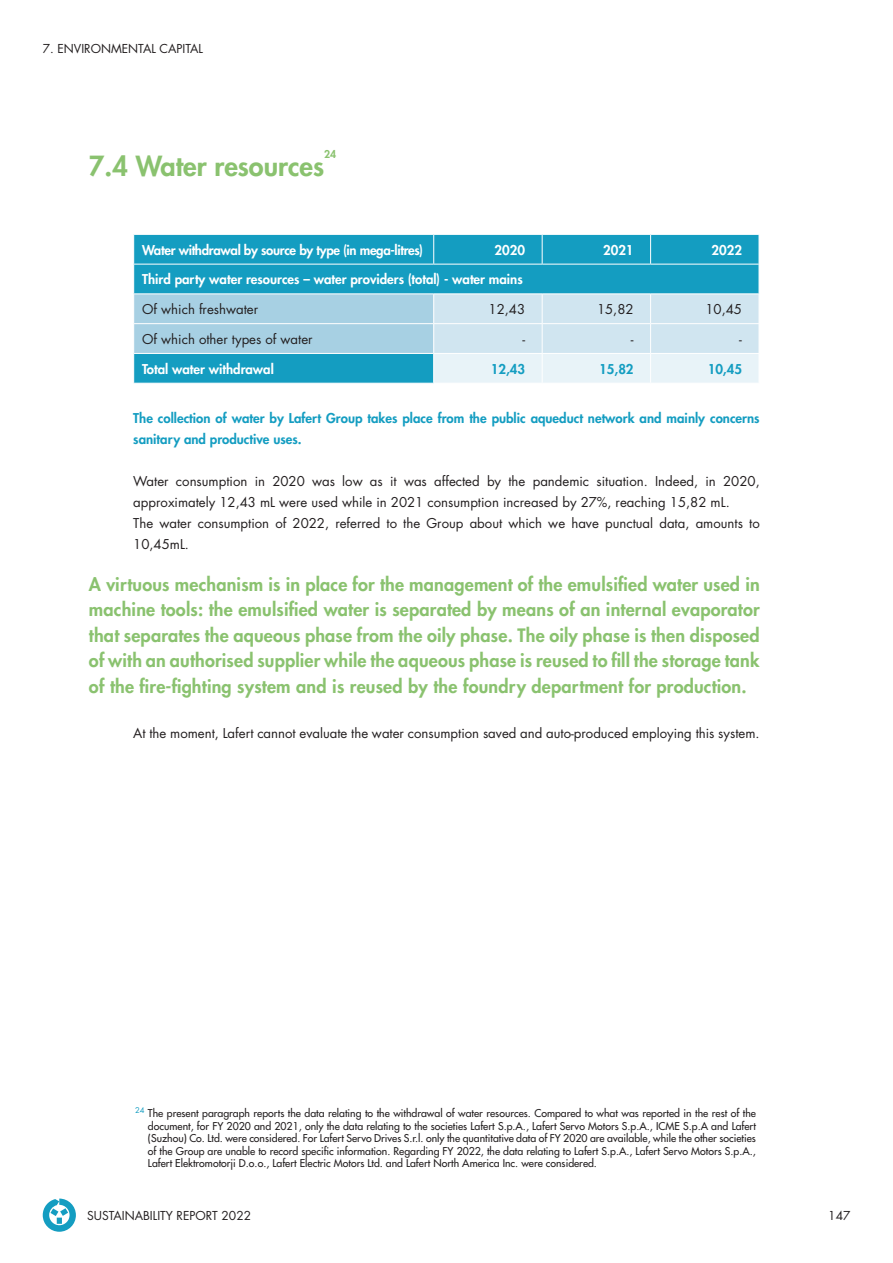
<style>
.page{position:relative;width:893px;height:1263px;background:#fff}
.page>*{position:absolute;margin:0;border:0;box-sizing:border-box;transform-origin:0 0}
.t1{font:800 27px "Futura Std";color:#8ac26f}
.t2{font:800 18px/25.5px "Futura Std";letter-spacing:.01em;color:#8ac26f;text-align:justify}
.t3{font:13.2px/21px "Futura Std";color:#231f20}
.t4{font:800 13.2px/21px "Futura Std";color:#149dc1}
.t5{font:800 13.2px "Futura Std";color:#fff}
.t6{font:800 13.2px "Futura Std";letter-spacing:-.025em;color:#fff}
.t7{font:12px "Futura Std";color:#231f20}
.t8{font:500 10.5px/12.6px "Futura Std";color:#231f20;text-align:justify}
.t9{font:800 10.5px "Futura Std";color:#8ac26f}
</style>
<div class="page">
<svg style="left:133px;top:235px;width:626px;height:148px;background:#72c0d8"></svg>
<svg style="left:43px;top:1198px;width:33px;height:34px"></svg>
<p class="t7" style="left:43px;top:41px;width:162px">7. ENVIRONMENTAL CAPITAL</p>
<p class="t9" style="left:324px;top:147px;width:14px">24</p>
<p class="t1" style="left:89px;top:149px;width:237px">7.4 Water resources</p>
<p class="t6" style="left:142px;top:241px;width:282px">Water withdrawal by source by type (in mega-litres)</p>
<p class="t5" style="left:495px;top:241px;width:32px">2020</p>
<p class="t5" style="left:603px;top:241px;width:32px">2021</p>
<p class="t5" style="left:711px;top:241px;width:32px">2022</p>
<p class="t5" style="left:142px;top:271px;width:382px">Third party water resources – water providers (total) - water mains</p>
<p class="t3" style="left:142px;top:299px;width:118px">Of which freshwater</p>
<p class="t3" style="left:489px;top:299px;width:38px">12,43</p>
<p class="t3" style="left:597px;top:299px;width:38px">15,82</p>
<p class="t3" style="left:705px;top:299px;width:38px">10,45</p>
<p class="t3" style="left:142px;top:329px;width:172px">Of which other types of water</p>
<p class="t3" style="left:522px;top:329px;width:4px">-</p>
<p class="t3" style="left:631px;top:329px;width:4px">-</p>
<p class="t3" style="left:739px;top:329px;width:4px">-</p>
<p class="t5" style="left:142px;top:360px;width:133px">Total water withdrawal</p>
<p class="t4" style="left:491px;top:358px;width:36px">12,43</p>
<p class="t4" style="left:599px;top:358px;width:36px">15,82</p>
<p class="t4" style="left:708px;top:358px;width:36px">10,45</p>
<p class="t4" style="left:133px;top:407px;width:628px">The collection of water by Lafert Group takes place from the public aqueduct network and mainly concerns sanitary and productive uses.</p>
<p class="t3" style="left:133px;top:470px;width:628px">Water consumption in 2020 was low as it was affected by the pandemic situation. Indeed, in 2020, approximately 12,43 mL were used while in 2021 consumption increased by 27%, reaching 15,82 mL.</p>
<p class="t3" style="left:133px;top:512px;width:628px">The water consumption of 2022, referred to the Group about which we have punctual data, amounts to<br>10,45mL.</p>
<p class="t2" style="left:89px;top:571px;width:672px">A virtuous mechanism is in place for the management of the emulsified water used in machine tools: the emulsified water is separated by means of an internal evaporator that separates the aqueous phase from the oily phase. The oily phase is then disposed of with an authorised supplier while the aqueous phase is reused to fill the storage tank of the fire-fighting system and is reused by the foundry department for production.</p>
<p class="t3" style="left:133px;top:722px;width:628px">At the moment, Lafert cannot evaluate the water consumption saved and auto-produced employing this system.</p>
<p class="t8" style="left:148px;top:1107px;width:609px;text-indent:-13px"><sup>24</sup> The present paragraph reports the data relating to the withdrawal of water resources. Compared to what was reported in the rest of the document, for FY 2020 and 2021, only the data relating to the societies Lafert S.p.A., Lafert Servo Motors S.p.A., ICME S.p.A and Lafert (Suzhou) Co. Ltd. were considered. For Lafert Servo Drives S.r.l. only the quantitative data of FY 2020 are available, while the other societies of the Group are unable to record specific information. Regarding FY 2022, the data relating to Lafert S.p.A., Lafert Servo Motors S.p.A., Lafert Elektromotorji D.o.o., Lafert Electric Motors Ltd. and Lafert North America Inc. were considered.</p>
<p class="t7" style="left:87px;top:1208px;width:165px">SUSTAINABILITY REPORT 2022</p>
<p class="t7" style="left:828px;top:1208px;width:24px">147</p>
</div>
